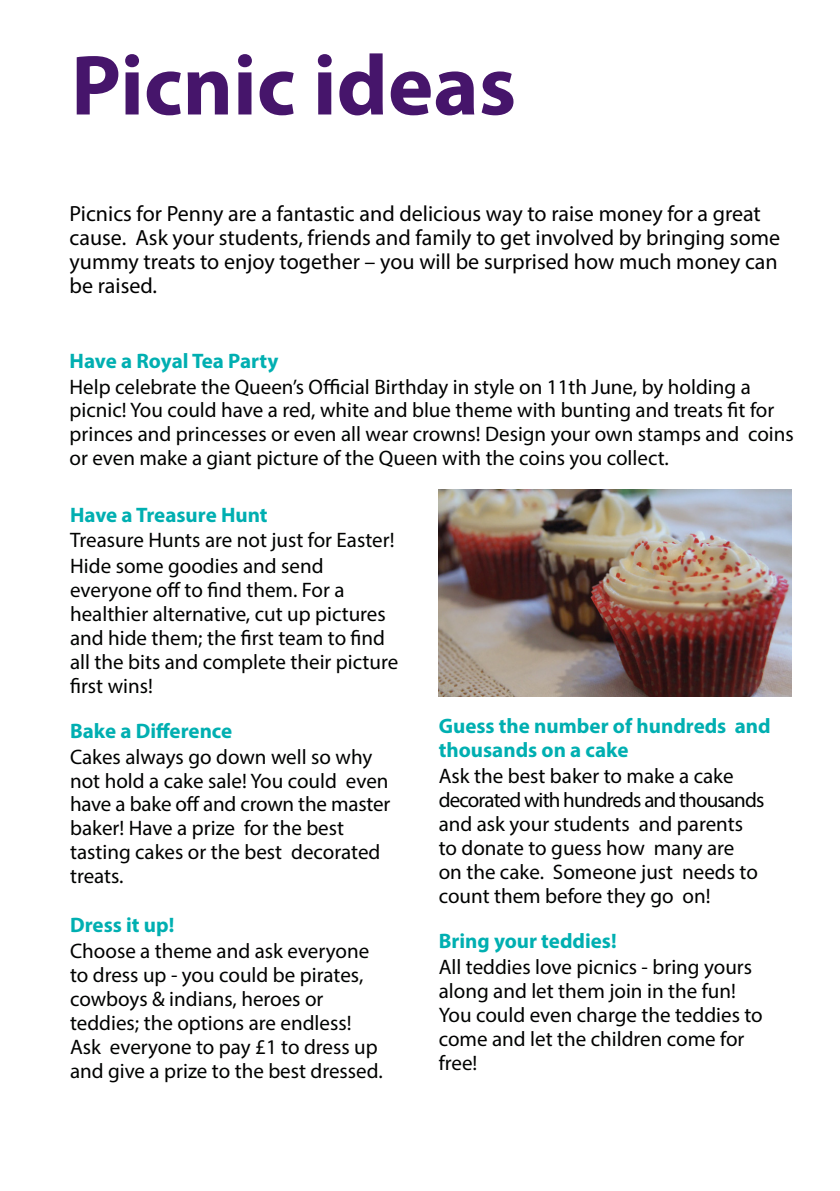
<style>
.page{position:relative;width:840px;height:1191px;background:#fff}
.page>*{position:absolute;margin:0;border:0;box-sizing:border-box;transform-origin:0 0}
.t1{font:700 86px "Myriad Pro";color:#46156b}
.t2{font:22px/24px "Myriad Pro";color:#000}
.t3{font:21px/24px "Myriad Pro";color:#010201}
.t4{font:700 21px/24px "Myriad Pro";color:#00afb1}
</style>
<div class="page">
<img style="left:438px;top:489px;width:353px;height:207px">
<h1 class="t1" style="left:71px;top:29px;width:446px">Picnic ideas</h1>
<p class="t2" style="left:70px;top:201px;width:711px">Picnics for Penny are a fantastic and delicious way to raise money for a great cause. Ask your students, friends and family to get involved by bringing some yummy treats to enjoy together – you will be surprised how much money can be raised.</p>
<p class="t4" style="left:70px;top:348px;width:210px">Have a Royal Tea Party</p>
<p class="t3" style="left:70px;top:374px;width:725px">Help celebrate the Queen’s Official Birthday in style on 11th June, by holding a picnic! You could have a red, white and blue theme with bunting and treats fit for princes and princesses or even all wear crowns! Design your own stamps and coins or even make a giant picture of the Queen with the coins you collect.</p>
<p class="t4" style="left:70px;top:502px;width:199px">Have a Treasure Hunt</p>
<p class="t3" style="left:70px;top:526px;width:326px;line-height:26px">Treasure Hunts are not just for Easter!<br>Hide some goodies and send</p>
<p class="t3" style="left:70px;top:577px;width:329px">everyone off to find them. For a healthier alternative, cut up pictures and hide them; the first team to find all the bits and complete their picture first wins!</p>
<p class="t4" style="left:70px;top:718px;width:164px">Bake a Difference</p>
<p class="t3" style="left:70px;top:744px;width:321px">Cakes always go down well so why not hold a cake sale! You could even have a bake off and crown the master baker! Have a prize for the best tasting cakes or the best decorated treats.</p>
<p class="t4" style="left:70px;top:912px;width:106px">Dress it up!</p>
<p class="t3" style="left:70px;top:939px;width:314px">Choose a theme and ask everyone to dress up - you could be pirates, cowboys &amp; indians, heroes or teddies; the options are endless!<br>Ask everyone to pay £1 to dress up and give a prize to the best dressed.</p>
<p class="t4" style="left:438px;top:713px;width:333px">Guess the number of hundreds and thousands on a cake</p>
<p class="t3" style="left:438px;top:763px;width:327px">Ask the best baker to make a cake decorated with hundreds and thousands and ask your students and parents to donate to guess how many are<br>on the cake. Someone just needs to count them before they go on!</p>
<p class="t4" style="left:438px;top:928px;width:179px">Bring your teddies!</p>
<p class="t3" style="left:438px;top:954px;width:325px">All teddies love picnics - bring yours along and let them join in the fun!<br>You could even charge the teddies to come and let the children come for free!</p>
</div>
